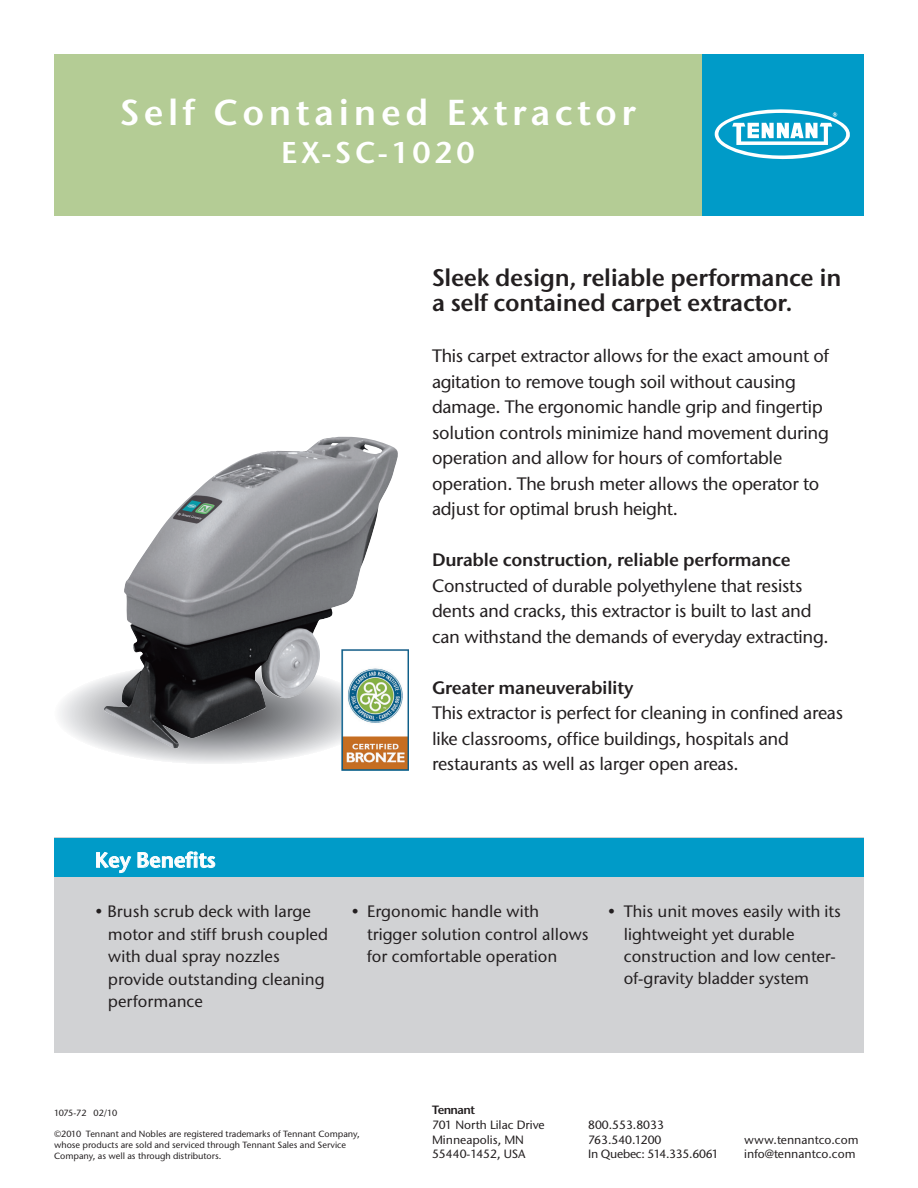
<style>
.page{position:relative;width:918px;height:1188px;background:#fff}
.page>*{position:absolute;margin:0;border:0;box-sizing:border-box;transform-origin:0 0}
.t1{font:36px "Stone Sans ITC Semi";letter-spacing:.125em;color:#fff}
.t2{font:30px "Stone Sans ITC Semi";letter-spacing:.125em;color:#fff}
.t3{font:24px/25.5px "Stone Sans ITC Semi";letter-spacing:-.015em;color:#231f20}
.t4{font:21px "Stone Sans ITC Semi";letter-spacing:-.005em;color:#fff}
.t5{font:500 18px/25.5px "Stone Sans ITC";letter-spacing:-.015em;color:#231f20}
.t6{font:18px "Stone Sans ITC Semi";letter-spacing:-.015em;color:#231f20}
.t7{font:500 16.5px/22.5px "Stone Sans ITC";color:#231f20}
.t8{font:500 12px/14.4px "Stone Sans ITC";color:#231f20}
.t9{font:500 12px/14.4px "Stone Sans ITC";letter-spacing:-.02em;color:#231f20}
.t10{font:12px "Stone Sans ITC Semi";letter-spacing:-.05em;color:#231f20}
.t11{font:500 9px/10.8px "Stone Sans ITC";color:#231f20}
.t12{font:500 9px "Stone Sans ITC";letter-spacing:-.04em;color:#231f20}
</style>
<div class="page">
<svg style="left:60px;top:679px;width:282px;height:85px"></svg>
<div style="left:702px;top:54px;width:162px;height:162px;background:#009bc8"></div>
<svg style="left:714px;top:109px;width:136px;height:51px"></svg>
<div style="left:54px;top:54px;width:648px;height:162px;background:#b4cc95"></div>
<div style="left:54px;top:837px;width:810px;height:216px;background:#d1d2d4"></div>
<img style="left:103px;top:437px;width:295px;height:312px">
<div style="left:54px;top:838px;width:810px;height:38px;background:#009bc8"></div>
<img style="left:342px;top:649px;width:67px;height:121px">
<h1 class="t1" style="left:120px;top:97px;width:517px">Self Contained Extractor</h1>
<h2 class="t2" style="left:281px;top:139px;width:195px">EX-SC-1020</h2>
<p class="t4" style="left:95px;top:851px;width:122px">Key Benefits</p>
<h3 class="t3" style="left:432px;top:267px;width:411px">Sleek design, reliable performance in a self contained carpet extractor.</h3>
<p class="t5" style="left:432px;top:345px;width:399px">This carpet extractor allows for the exact amount of agitation to remove tough soil without causing damage. The ergonomic handle grip and fingertip solution controls minimize hand movement during operation and allow for hours of comfortable operation. The brush meter allows the operator to adjust for optimal brush height.</p>
<p class="t6" style="left:432px;top:552px;width:360px">Durable construction, reliable performance</p>
<p class="t5" style="left:432px;top:574px;width:398px">Constructed of durable polyethylene that resists dents and cracks, this extractor is built to last and can withstand the demands of everyday extracting.</p>
<p class="t6" style="left:432px;top:680px;width:203px">Greater maneuverability</p>
<p class="t5" style="left:432px;top:702px;width:413px">This extractor is perfect for cleaning in confined areas like classrooms, office buildings, hospitals and restaurants as well as larger open areas.</p>
<p class="t7" style="left:108px;top:901px;width:221px;text-indent:-13px">• Brush scrub deck with large motor and stiff brush coupled with dual spray nozzles provide outstanding cleaning performance</p>
<p class="t7" style="left:367px;top:901px;width:223px;text-indent:-16px">• Ergonomic handle with trigger solution control allows for comfortable operation</p>
<p class="t7" style="left:624px;top:901px;width:219px;text-indent:-16px">• This unit moves easily with its lightweight yet durable construction and low center&shy;of-gravity bladder system</p>
<p class="t12" style="left:54px;top:1109px;width:65px">1075-72 02/10</p>
<p class="t11" style="left:54px;top:1129px;width:307px">©2010 Tennant and Nobles are registered trademarks of Tennant Company, whose products are sold and serviced through Tennant Sales and Service<br>Company, as well as through distributors.</p>
<p class="t10" style="left:432px;top:1105px;width:45px">Tennant</p>
<p class="t8" style="left:432px;top:1119px;width:114px">701 North Lilac Drive<br>Minneapolis, MN<br>55440-1452, USA</p>
<p class="t9" style="left:588px;top:1119px;width:132px">800.553.8033<br>763.540.1200<br>In Quebec: 514.335.6061</p>
<p class="t8" style="left:744px;top:1133px;width:116px">www.tennantco.com info@tennantco.com</p>
</div>
